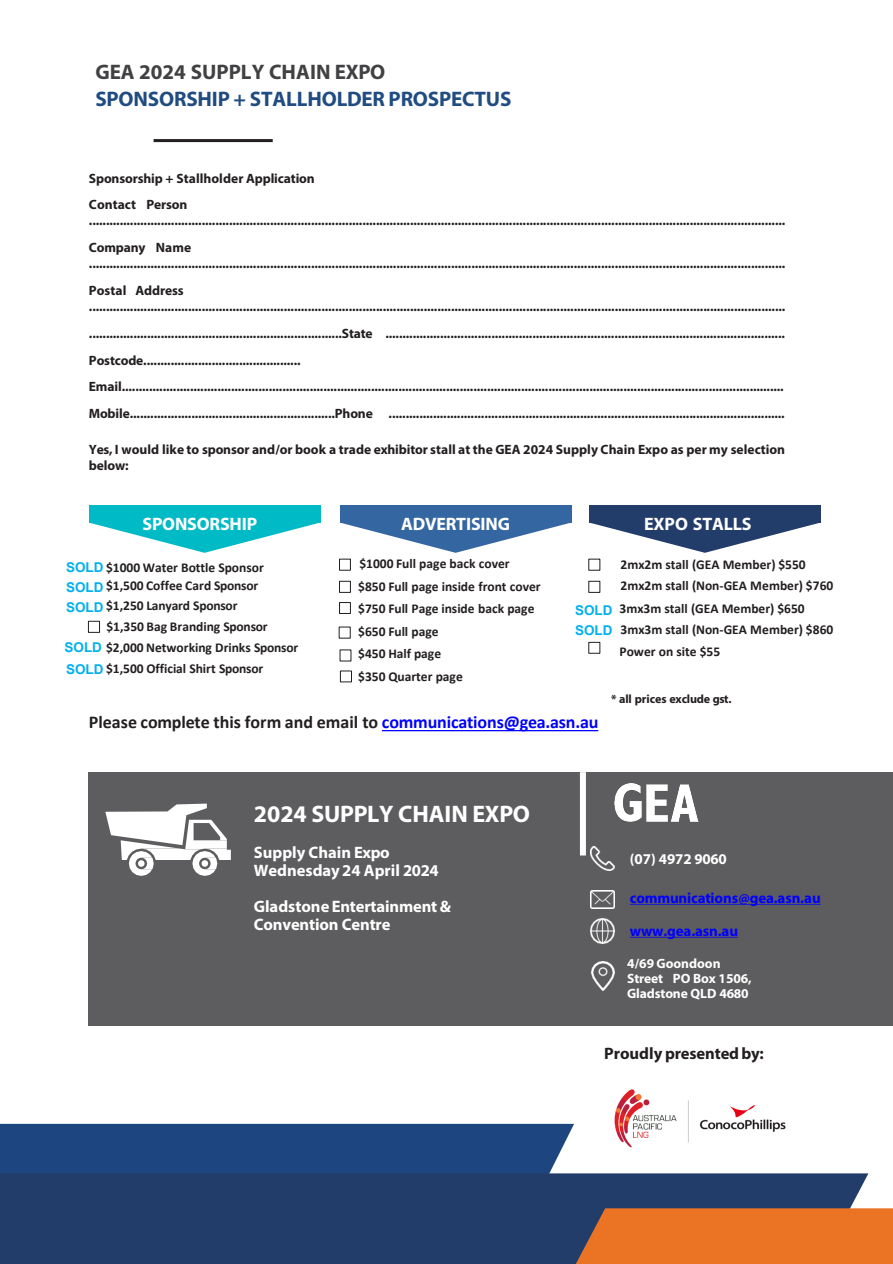
<style>
.page{position:relative;width:893px;height:1264px;background:#fff}
.page>*{position:absolute;margin:0;border:0;box-sizing:border-box;transform-origin:0 0}
.t1{font:700 24px "Myriad Pro";letter-spacing:-.01em;color:#fff}
.t2{font:700 21px "Myriad Pro";letter-spacing:-.01em;color:#204c82}
.t3{font:700 21px "Myriad Pro";color:#414042}
.t4{font:700 18px "Calibri";letter-spacing:-.005em;color:#231f20}
.t5{font:700 18px "Myriad Pro";letter-spacing:-.01em;color:#fff}
.t6{font:700 16.5px/18px "Myriad Pro";letter-spacing:-.005em;color:#fff}
.t7{font:700 16.5px "Myriad Pro";letter-spacing:-.005em;color:#231f20}
.t8{font:700 15px "Myriad Pro";letter-spacing:-.01em;color:#00f}
.t9{font:700 15px "Myriad Pro";color:#fff}
.t10{font:700 13.5px/16.2px "Myriad Pro";letter-spacing:-.005em;color:#231f20}
.t11{font:700 13.5px "Calibri";color:#231f20}
.t12{font:700 13.5px/15.1px "Myriad Pro";letter-spacing:-.005em;color:#fff}
.t13{font:700 13.5px "Arial";color:#00b0f0}
.t14{font:700 12px "Myriad Pro";letter-spacing:-.01em;color:#231f20}
.s1{font-family:"Arial";color:#00b0f0}
.s2{color:#00f}
</style>
<div class="page">
<div style="left:89px;top:771px;width:803px;height:254px;background:#5d5c5e"></div>
<hr style="left:153px;top:139px;width:120px;height:3px;background:#231f20">
<svg style="left:89px;top:522px;width:231px;height:30px"></svg>
<div style="left:89px;top:505px;width:231px;height:17px;background:#00bac6"></div>
<svg style="left:340px;top:522px;width:231px;height:30px"></svg>
<div style="left:340px;top:505px;width:231px;height:17px;background:#3466a1"></div>
<div style="left:339px;top:558px;width:12px;height:12px;border:1px solid #231f20"></div>
<div style="left:339px;top:580px;width:12px;height:12px;border:1px solid #231f20"></div>
<div style="left:339px;top:602px;width:12px;height:11px;border:1px solid #231f20"></div>
<svg style="left:589px;top:522px;width:231px;height:30px"></svg>
<div style="left:589px;top:505px;width:231px;height:17px;background:#233d6b"></div>
<div style="left:588px;top:642px;width:12px;height:11px;border:1px solid #231f20"></div>
<div style="left:580px;top:772px;width:6px;height:83px;background:#fff"></div>
<img style="left:590px;top:846px;width:24px;height:24px">
<img style="left:590px;top:918px;width:24px;height:24px">
<img style="left:590px;top:890px;width:24px;height:18px">
<img style="left:591px;top:961px;width:23px;height:29px">
<svg style="left:105px;top:803px;width:126px;height:72px"></svg>
<img style="left:614px;top:783px;width:84px;height:39px">
<svg style="left:630px;top:903px;width:190px;height:1px"></svg>
<svg style="left:630px;top:936px;width:107px;height:1px"></svg>
<svg style="left:382px;top:730px;width:216px;height:1px"></svg>
<div style="left:340px;top:670px;width:12px;height:12px;border:1px solid #231f20"></div>
<div style="left:0;top:1123px;width:574px;height:50px;background:#1d4580"></div>
<div style="left:0;top:1173px;width:868px;height:90px;background:#233d6b"></div>
<svg style="left:575px;top:1207px;width:317px;height:56px;background:#dd6f29"></svg>
<div style="left:88px;top:620px;width:12px;height:12px;border:1px solid #231f20"></div>
<img style="left:614px;top:1089px;width:172px;height:59px">
<p class="t3" style="left:95px;top:59px;width:291px">GEA 2024 SUPPLY CHAIN EXPO</p>
<p class="t2" style="left:95px;top:85px;width:417px">SPONSORSHIP + STALLHOLDER PROSPECTUS</p>
<p class="t10" style="left:89px;top:169px;width:227px">Sponsorship + Stallholder Application</p>
<p class="t10" style="left:89px;top:196px;width:697px">Contact Person ............................................................................................................................................................................................................</p>
<p class="t10" style="left:89px;top:239px;width:697px">Company Name ............................................................................................................................................................................................................</p>
<p class="t10" style="left:89px;top:282px;width:697px">Postal Address ............................................................................................................................................................................................................</p>
<p class="t10" style="left:89px;top:325px;width:697px">..........................................................................State .....................................................................................................................</p>
<p class="t10" style="left:89px;top:351px;width:213px">Postcode..............................................</p>
<p class="t10" style="left:89px;top:378px;width:696px">Email..................................................................................................................................................................................................</p>
<p class="t10" style="left:89px;top:405px;width:697px">Mobile............................................................Phone ....................................................................................................................</p>
<p class="t10" style="left:89px;top:441px;width:697px">Yes, I would like to sponsor and/or book a trade exhibitor stall at the GEA 2024 Supply Chain Expo as per my selection below:</p>
<p class="t5" style="left:142px;top:511px;width:116px">SPONSORSHIP</p>
<p class="t5" style="left:401px;top:511px;width:111px">ADVERTISING</p>
<p class="t5" style="left:644px;top:511px;width:109px">EXPO STALLS</p>
<p class="t11" style="left:66px;top:557px;width:199px"><span class="s1">SOLD</span> $1000 Water Bottle Sponsor</p>
<p class="t11" style="left:106px;top:575px;width:154px">$1,500 Coffee Card Sponsor</p>
<p class="t11" style="left:106px;top:596px;width:133px">$1,250 Lanyard Sponsor</p>
<p class="t11" style="left:106px;top:617px;width:163px">$1,350 Bag Branding Sponsor</p>
<p class="t11" style="left:65px;top:638px;width:235px"><span class="s1">SOLD</span> $2,000 Networking Drinks Sponsor</p>
<p class="t11" style="left:66px;top:659px;width:199px"><span class="s1">SOLD</span> $1,500 Official Shirt Sponsor</p>
<p class="t13" style="left:66px;top:577px;width:39px">SOLD</p>
<p class="t13" style="left:66px;top:597px;width:39px">SOLD</p>
<p class="t11" style="left:359px;top:554px;width:152px">$1000 Full page back cover</p>
<p class="t11" style="left:358px;top:576px;width:184px">$850 Full page inside front cover</p>
<p class="t11" style="left:358px;top:599px;width:178px">$750 Full Page inside back page</p>
<p class="t11" style="left:358px;top:621px;width:82px">$650 Full page</p>
<p class="t11" style="left:358px;top:644px;width:84px">$450 Half page</p>
<p class="t11" style="left:358px;top:666px;width:106px">$350 Quarter page</p>
<p class="t13" style="left:575px;top:600px;width:39px">SOLD</p>
<p class="t13" style="left:575px;top:621px;width:39px">SOLD</p>
<p class="t11" style="left:620px;top:555px;width:187px">2mx2m stall (GEA Member) $550</p>
<p class="t11" style="left:620px;top:576px;width:214px">2mx2m stall (Non-GEA Member) $760</p>
<p class="t11" style="left:619px;top:598px;width:187px">3mx3m stall (GEA Member) $650</p>
<p class="t11" style="left:620px;top:619px;width:214px">3mx3m stall (Non-GEA Member) $860</p>
<p class="t11" style="left:619px;top:642px;width:102px">Power on site $55</p>
<p class="t14" style="left:611px;top:690px;width:122px">* all prices exclude gst.</p>
<p class="t4" style="left:89px;top:709px;width:511px">Please complete this form and email to <span class="s2">communications@gea.asn.au</span></p>
<p class="t1" style="left:254px;top:797px;width:278px">2024 SUPPLY CHAIN EXPO</p>
<p class="t6" style="left:254px;top:842px;width:186px">Supply Chain Expo<br>Wednesday 24 April 2024</p>
<p class="t6" style="left:254px;top:896px;width:199px">Gladstone Entertainment &amp;<br>Convention Centre</p>
<p class="t9" style="left:630px;top:848px;width:98px">(07) 4972 9060</p>
<p class="t8" style="left:630px;top:887px;width:192px">communications@gea.asn.au</p>
<p class="t8" style="left:630px;top:920px;width:110px">www.gea.asn.au</p>
<p class="t12" style="left:627px;top:955px;width:126px">4/69 Goondoon<br>Street PO Box 1506,</p>
<p class="t12" style="left:627px;top:985px;width:123px">Gladstone QLD 4680</p>
<p class="t7" style="left:604px;top:1042px;width:161px">Proudly presentedby:</p>
</div>
